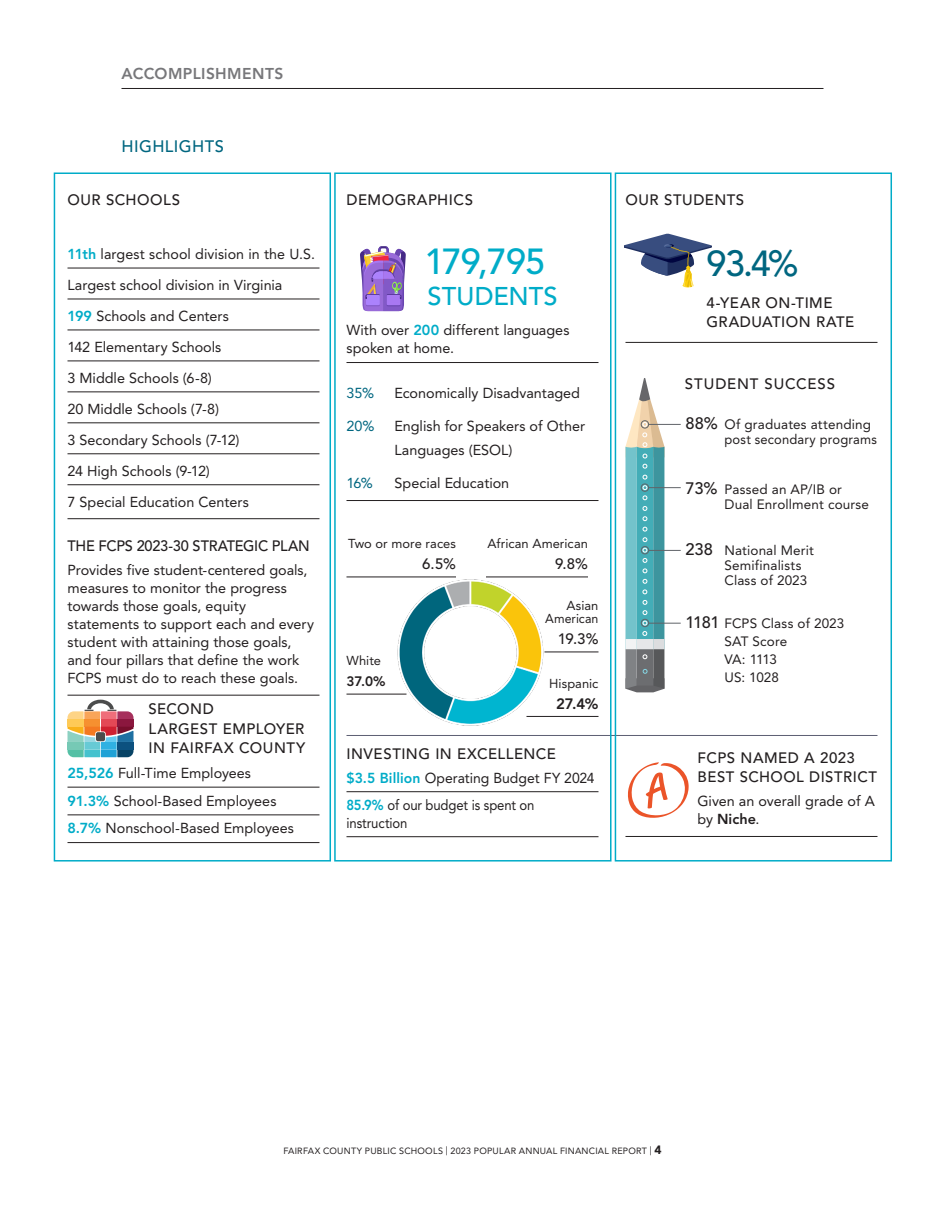
<style>
.page{position:relative;width:945px;height:1215px;background:#fff}
.page>*{position:absolute;margin:0;border:0;box-sizing:border-box;transform-origin:0 0}
.t1{font:500 36px "Avenir LT Pro";letter-spacing:-.025em;color:#00acc8}
.Page_4_SH{font:500 36px "Avenir LT Pro";color:#006680}
.t2{font:500 25.5px "Avenir LT Pro";color:#00acc8}
._2_SH{font:500 16.5px "Avenir LT Pro";letter-spacing:.025em;color:#006680}
._1_Top_Pg_Head{font:800 15.6px "Avenir LT Pro";letter-spacing:.03em;color:#77777a}
.Page_4_SH-2{font:500 15px/19.5px "Avenir LT Pro";letter-spacing:.03em;color:#231f20}
.Page_4_-_Our_Schls_D{font:500 15px "Avenir LT Pro";letter-spacing:.035em;color:#231f20}
.Page_4_SH-3{font:500 15px "Avenir LT Pro";letter-spacing:-.02em;color:#231f20}
.Page_4_SH-4{font:500 15px "Avenir LT Pro";letter-spacing:.055em;color:#231f20}
.Page_4_-_Chart{font:500 15px "Avenir LT Pro";color:#231f20}
.Page_4_-_Chart-2{font:800 15px "Avenir LT Pro";color:#231f20}
.Page_4_Text{font:14.4px/18px "Avenir LT Pro";color:#231f20}
.Page_4_Text__1p{font:14.4px/18px "Avenir LT Pro";color:#231f20}
.Page_4_Text__1p-2{font:14.4px/18px "Avenir LT Pro";color:#231f20;scale:.91 1}
.Page_4_Text-2{font:14.4px "Avenir LT Pro";color:#006680}
.Page_4_Text__1p-3{font:14.4px "Avenir LT Pro";color:#006680}
.Page_4_-_Chart-3{font:800 13.65px "Avenir LT Pro";color:#231f20}
.Page_4_Text_-_Stud_S{font:13.5px/15px "Avenir LT Pro";letter-spacing:.01em;color:#231f20}
.Page_4_-_Chart_Text{font:12.9px/13.5px "Avenir LT Pro";letter-spacing:.005em;color:#231f20;text-align:right}
.t3{font:9px "Avenir LT Pro";letter-spacing:.025em;color:#231f20}
.s1{font-weight:800;color:#00acc8}
.s2{font-weight:500;font-size:16.5px}
.s3{font-weight:800}
.s4{font-weight:900;font-size:12px}
</style>
<div class="page">
<hr style="left:122px;top:88px;width:702px;height:1px;background:#231f20">
<hr style="left:346px;top:362px;width:252px;height:1px;background:#231f20">
<hr style="left:346px;top:500px;width:252px;height:1px;background:#231f20">
<svg style="left:360px;top:246px;width:46px;height:65px;background:#a27cc6"></svg>
<svg style="left:624px;top:234px;width:88px;height:53px"></svg>
<svg style="left:627px;top:762px;width:62px;height:56px"></svg>
<hr style="left:626px;top:342px;width:252px;height:1px;background:#231f20">
<img style="left:387px;top:576px;width:162px;height:150px">
<hr style="left:544px;top:652px;width:54px;height:1px;background:#231f20">
<hr style="left:486px;top:577px;width:102px;height:1px;background:#231f20">
<hr style="left:346px;top:694px;width:60px;height:1px;background:#231f20">
<hr style="left:526px;top:716px;width:72px;height:1px;background:#231f20">
<hr style="left:346px;top:577px;width:110px;height:1px;background:#231f20">
<hr style="left:626px;top:836px;width:252px;height:1px;background:#231f20">
<hr style="left:346px;top:735px;width:532px;height:1px;background:#5c5e73">
<hr style="left:346px;top:791px;width:252px;height:1px;background:#231f20">
<hr style="left:346px;top:836px;width:252px;height:1px;background:#231f20">
<svg style="left:625px;top:378px;width:39px;height:314px;background:#85b7b9"></svg>
<hr style="left:649px;top:424px;width:32px;height:1px;background:#606469">
<div style="left:641px;top:420px;width:8px;height:8px;border:1px solid #606469;border-radius:50%"></div>
<hr style="left:649px;top:487px;width:32px;height:1px;background:#606469">
<div style="left:641px;top:484px;width:8px;height:8px;border:1px solid #606469;border-radius:50%"></div>
<hr style="left:649px;top:550px;width:32px;height:1px;background:#606469">
<div style="left:641px;top:546px;width:8px;height:8px;border:1px solid #606469;border-radius:50%"></div>
<hr style="left:649px;top:623px;width:32px;height:1px;background:#606469">
<div style="left:641px;top:619px;width:8px;height:8px;border:1px solid #606469;border-radius:50%"></div>
<div style="left:84px;top:719px;width:16px;height:8px;background:#f69030"></div>
<div style="left:68px;top:719px;width:16px;height:8px;background:#feca57"></div>
<div style="left:117px;top:719px;width:17px;height:8px;background:#8b173e"></div>
<div style="left:101px;top:719px;width:16px;height:8px;background:#e34856"></div>
<svg style="left:68px;top:700px;width:66px;height:19px"></svg>
<svg style="left:68px;top:727px;width:66px;height:30px;background:#739a9e"></svg>
<div style="left:615px;top:172px;width:277px;height:690px;border:2px solid #00acc8"></div>
<hr style="left:68px;top:268px;width:252px;height:1px;background:#231f20">
<hr style="left:68px;top:299px;width:252px;height:1px;background:#231f20">
<hr style="left:68px;top:330px;width:252px;height:1px;background:#231f20">
<hr style="left:68px;top:361px;width:252px;height:1px;background:#231f20">
<hr style="left:68px;top:392px;width:252px;height:1px;background:#231f20">
<hr style="left:68px;top:423px;width:252px;height:1px;background:#231f20">
<hr style="left:68px;top:454px;width:252px;height:1px;background:#231f20">
<hr style="left:68px;top:484px;width:252px;height:1px;background:#231f20">
<hr style="left:68px;top:518px;width:252px;height:1px;background:#231f20">
<hr style="left:68px;top:695px;width:252px;height:1px;background:#231f20">
<hr style="left:68px;top:787px;width:252px;height:1px;background:#231f20">
<hr style="left:68px;top:815px;width:252px;height:1px;background:#231f20">
<hr style="left:68px;top:842px;width:252px;height:1px;background:#231f20">
<div style="left:54px;top:172px;width:277px;height:690px;border:2px solid #00acc8"></div>
<div style="left:334px;top:172px;width:278px;height:690px;border:2px solid #00acc8"></div>
<p class="_1_Top_Pg_Head" style="left:122px;top:65px;width:164px">ACCOMPLISHMENTS</p>
<p class="_2_SH" style="left:122px;top:136px;width:104px">HIGHLIGHTS</p>
<p class="Page_4_-_Our_Schls_D" style="left:68px;top:191px;width:114px">OUR SCHOOLS</p>
<p class="Page_4_Text" style="left:68px;top:245px;width:249px"><span class="s1">11th</span> largest school division in the U.S.</p>
<p class="Page_4_Text" style="left:68px;top:276px;width:216px">Largest school division in Virginia</p>
<p class="Page_4_Text" style="left:68px;top:307px;width:163px"><span class="s1">199</span> Schools and Centers</p>
<p class="Page_4_Text" style="left:68px;top:338px;width:155px">142 Elementary Schools</p>
<p class="Page_4_Text" style="left:68px;top:369px;width:146px">3 Middle Schools (6-8)</p>
<p class="Page_4_Text" style="left:68px;top:400px;width:153px">20 Middle Schools (7-8)</p>
<p class="Page_4_Text" style="left:68px;top:430px;width:173px">3 Secondary Schools (7-12)</p>
<p class="Page_4_Text" style="left:68px;top:461px;width:144px">24 High Schools (9-12)</p>
<p class="Page_4_Text__1p" style="left:68px;top:492px;width:183px">7 Special Education Centers</p>
<p class="Page_4_SH-3" style="left:68px;top:537px;width:244px">THE FCPS 2023-30 STRATEGIC PLAN</p>
<p class="Page_4_Text__1p" style="left:68px;top:561px;width:248px">Provides five student-centered goals, measures to monitor the progress towards those goals, equity statements to support each and every student with attaining those goals, and four pillars that define the work FCPS must do to reach these goals.</p>
<p class="Page_4_SH-2" style="left:148px;top:700px;width:158px">SECOND<br>LARGEST EMPLOYER<br>IN FAIRFAX COUNTY</p>
<p class="Page_4_Text" style="left:68px;top:764px;width:185px"><span class="s1">25,526</span> Full-Time Employees</p>
<p class="Page_4_Text" style="left:68px;top:792px;width:210px"><span class="s1">91.3%</span> School-Based Employees</p>
<p class="Page_4_Text__1p" style="left:68px;top:819px;width:228px"><span class="s1">8.7%</span> Nonschool-Based Employees</p>
<p class="Page_4_-_Our_Schls_D" style="left:346px;top:191px;width:128px">DEMOGRAPHICS</p>
<p class="Page_4_-_Our_Schls_D" style="left:626px;top:191px;width:120px">OUR STUDENTS</p>
<p class="t1" style="left:424px;top:240px;width:122px">179,795</p>
<p class="t2" style="left:428px;top:281px;width:132px">STUDENTS</p>
<p class="Page_4_Text" style="left:346px;top:321px;width:225px">With over <span class="s1">200</span> different languages spoken at home.</p>
<p class="Page_4_Text-2" style="left:346px;top:385px;width:29px">35%</p>
<p class="Page_4_Text" style="left:394px;top:384px;width:187px">Economically Disadvantaged</p>
<p class="Page_4_Text-2" style="left:347px;top:418px;width:29px">20%</p>
<p class="Page_4_Text" style="left:394px;top:414px;width:192px;line-height:24px">English for Speakers of Other<br>Languages (ESOL)</p>
<p class="Page_4_Text__1p-3" style="left:346px;top:475px;width:28px">16%</p>
<p class="Page_4_Text__1p" style="left:395px;top:474px;width:116px">Special Education</p>
<p class="Page_4_-_Chart_Text" style="left:348px;top:537px;width:109px">Two or more races</p>
<p class="Page_4_-_Chart" style="left:422px;top:555px;width:35px">6.5%</p>
<p class="Page_4_-_Chart_Text" style="left:488px;top:537px;width:102px">African American</p>
<p class="Page_4_-_Chart" style="left:555px;top:555px;width:34px">9.8%</p>
<p class="Page_4_-_Chart_Text" style="left:545px;top:598px;width:55px">Asian<br>American</p>
<p class="Page_4_-_Chart" style="left:558px;top:630px;width:42px">19.3%</p>
<p class="Page_4_-_Chart_Text" style="left:346px;top:654px;width:36px">White</p>
<p class="Page_4_-_Chart-3" style="left:346px;top:674px;width:41px">37.0%</p>
<p class="Page_4_-_Chart_Text" style="left:549px;top:676px;width:51px">Hispanic</p>
<p class="Page_4_-_Chart-2" style="left:556px;top:695px;width:44px">27.4%</p>
<p class="Page_4_SH-2" style="left:346px;top:744px;width:211px">INVESTING IN EXCELLENCE</p>
<p class="Page_4_Text" style="left:346px;top:768px;width:250px"><span class="s1">$3.5 Billion</span> Operating Budget FY 2024</p>
<p class="Page_4_Text__1p-2" style="left:346px;top:795px;width:208px"><span class="s1">85.9%</span> of our budget is spent on instruction</p>
<p class="Page_4_SH" style="left:706px;top:242px;width:93px">93.4%</p>
<p class="Page_4_SH-2" style="left:706px;top:293px;width:149px">4-YEAR ON-TIME<br>GRADUATION RATE</p>
<p class="Page_4_SH-4" style="left:685px;top:375px;width:152px">STUDENT SUCCESS</p>
<p class="Page_4_SH-2" style="left:698px;top:375px;width:146px">STUDENT SUCCE S</p>
<p class="Page_4_Text_-_Stud_S" style="left:724px;top:417px;width:154px;text-indent:-39px"><span class="s2">88%</span> Of graduates attending post secondary programs</p>
<p class="Page_4_Text_-_Stud_S" style="left:724px;top:482px;width:146px;text-indent:-39px"><span class="s2">73%</span> Passed an AP/IB or<br>Dual Enrollment course</p>
<p class="Page_4_Text_-_Stud_S" style="left:724px;top:543px;width:91px;text-indent:-39px"><span class="s2">238</span> National Merit<br>Semifinalists<br>Class of 2023</p>
<p class="Page_4_Text_-_Stud_S" style="left:724px;top:614px;width:121px;line-height:18px;text-indent:-39px"><span class="s2">1181</span> FCPS Class of 2023<br>SAT Score<br>VA: 1113<br>US: 1028</p>
<p class="Page_4_SH-2" style="left:698px;top:748px;width:181px">FCPS NAMED A 2023<br>BEST SCHOOL DISTRICT</p>
<p class="Page_4_Text__1p" style="left:698px;top:792px;width:179px">Given an overall grade of A by <span class="s3">Niche</span>.</p>
<p class="t3" style="left:283px;top:1146px;width:380px">FAIRFAX COUNTY PUBLIC SCHOOLS | 2023 POPULAR ANNUAL FINANCIAL REPORT | <span class="s4">4</span></p>
</div>
